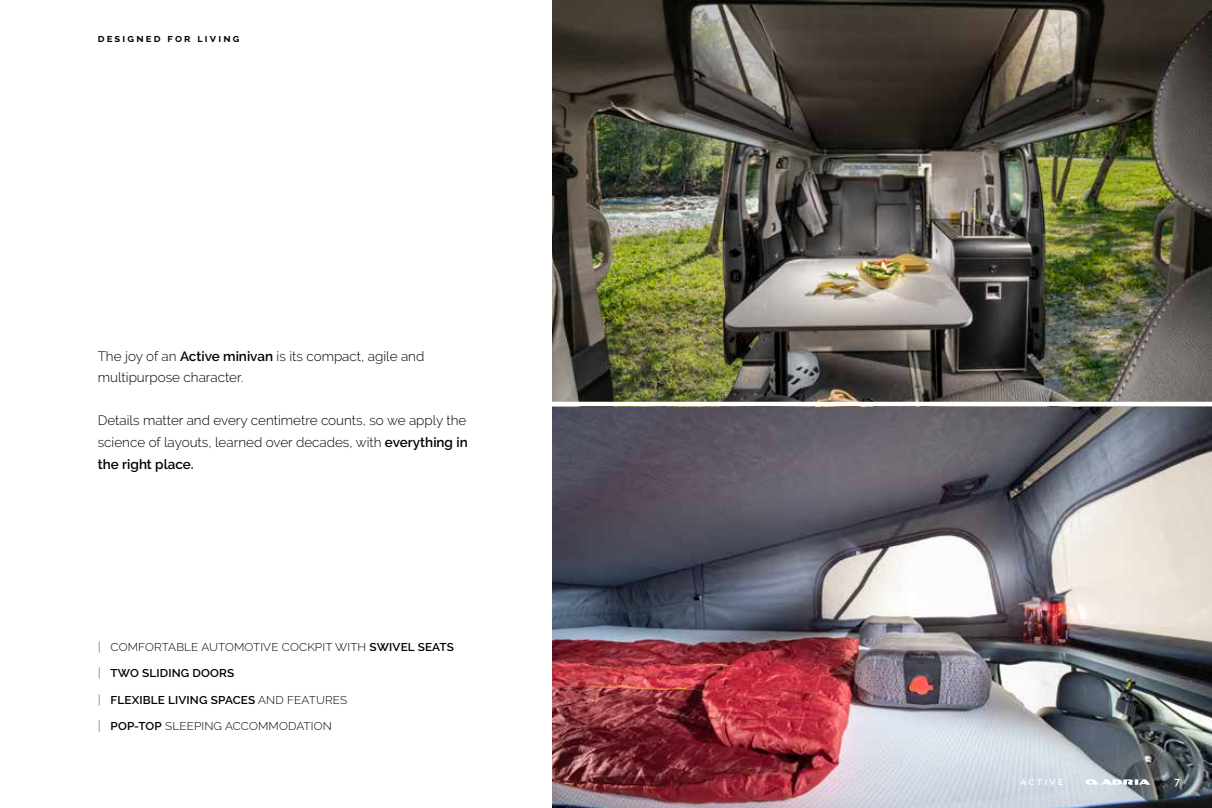
<style>
.page{position:relative;width:1212px;height:808px;background:#fff}
.page>*{position:absolute;margin:0;border:0;box-sizing:border-box;transform-origin:0 0}
.t1{font:300 13.5px/21.6px "Raleway";color:#000}
.t2{font:300 11.25px "Raleway";letter-spacing:.01em;color:#000;scale:1.04 1}
.t3{font:600 11.25px "Raleway";letter-spacing:.01em;color:#000;scale:1.04 1}
.t4{font:700 10.8px "Raleway";letter-spacing:.2em;color:#000}
.t5{font:600 10.5px "Raleway";letter-spacing:.2em;color:#fff}
.s1{font-weight:600}
.s2{font-weight:600;font-size:12.45px;color:#a8a8a7}
.s3{font-size:12.45px;color:#a8a8a7}
.s4{font-weight:300}
</style>
<div class="page">
<img style="left:553px;top:406px;width:659px;height:402px">
<img style="left:553px;top:0;width:659px;height:402px">
<svg style="left:1085px;top:779px;width:65px;height:5px"></svg>
<p class="t4" style="left:98px;top:32px;width:143px">designed for living</p>
<p class="t1" style="left:98px;top:345px;width:328px">The joy of an <span class="s1">Active minivan</span> is its compact, agile and multipurpose character.</p>
<p class="t1" style="left:98px;top:410px;width:371px;text-align:justify">Details matter and every centimetre counts, so we apply the science of layouts, learned over decades, with <span class="s1">everything in the right place.</span></p>
<p class="t2" style="left:98px;top:640px;width:344px"><span class="s2">|</span> COMFORTABLE AUTOMOTIVE COCKPIT WITH <span class="s1">SWIVEL SEATS</span></p>
<p class="t3" style="left:98px;top:667px;width:133px"><span class="s3">|</span> TWO SLIDING DOORS</p>
<p class="t3" style="left:98px;top:693px;width:241px"><span class="s3">|</span> FLEXIBLE LIVING SPACES <span class="s4">AND FEATURES</span></p>
<p class="t2" style="left:98px;top:720px;width:227px"><span class="s2">|</span> <span class="s1">POP-TOP</span> SLEEPING ACCOMMODATION</p>
<p class="t5" style="left:1020px;top:775px;width:44px">active</p>
<p class="t5" style="left:1174px;top:775px;width:7px">7</p>
</div>
